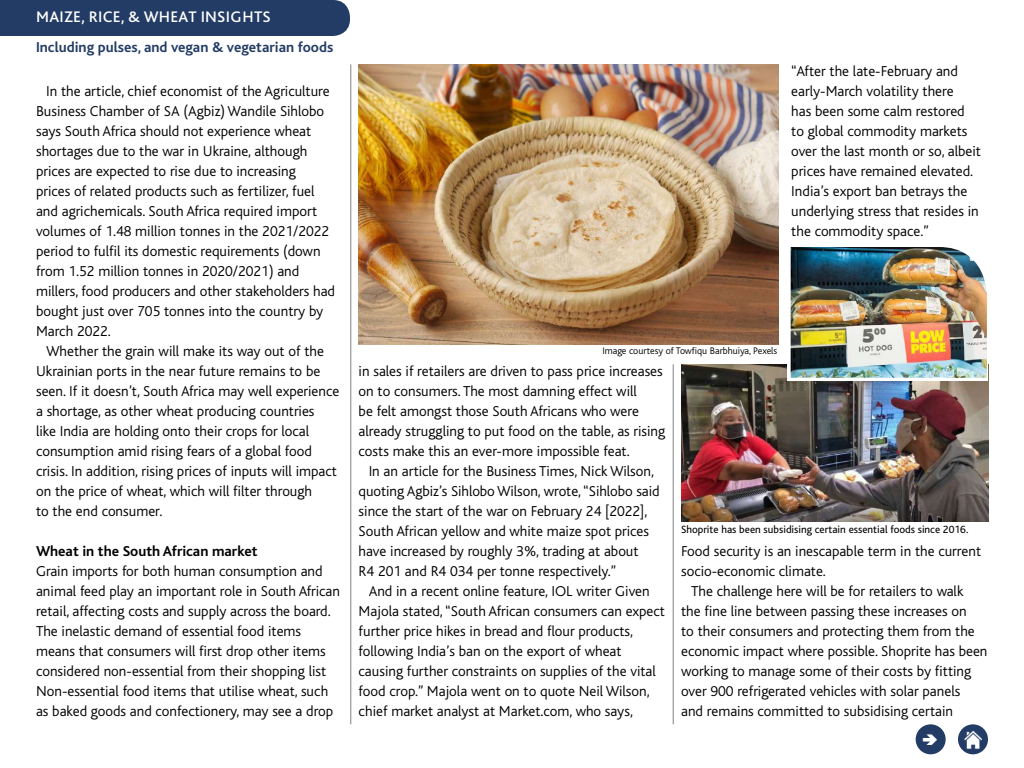
<style>
.page{position:relative;width:1024px;height:768px;background:#fff}
.page>*{position:absolute;margin:0;border:0;box-sizing:border-box;transform-origin:0 0}
.t1{font:500 16px "Bliss Pro";color:#fff}
.t2{font:300 15px/20px "Bliss";color:#000}
.t3{font:700 15px "Bliss";color:#233c65}
.t4{font:700 15px "Bliss";color:#000}
.t5{font:11px "Bliss";color:#000}
.t6{font:300 10px "Bliss";color:#000}
</style>
<div class="page">
<img style="left:681px;top:364px;width:307px;height:157px">
<div style="left:0;top:0;width:350px;height:36px;background:#233c65"></div>
<hr style="left:351px;top:64px;width:1px;height:660px;background:#808285">
<hr style="left:673px;top:364px;width:1px;height:360px;background:#808285">
<div style="left:916px;top:724px;width:30px;height:30px;background:#233c65;border-radius:50%"></div>
<div style="left:958px;top:724px;width:30px;height:30px;background:#233c65;border-radius:50%"></div>
<img style="left:964px;top:730px;width:18px;height:18px">
<img style="left:359px;top:64px;width:419px;height:280px">
<svg style="left:788px;top:287px;width:200px;height:94px"></svg>
<img style="left:791px;top:247px;width:196px;height:131px">
<p class="t1" style="left:36px;top:6px;width:62px">MAIZE, RICE</p>
<p class="t1" style="left:121px;top:6px;width:35px">, &amp; WHEAT</p>
<p class="t1" style="left:201px;top:6px;width:10px">INSIGHTS</p>
<p class="t3" style="left:36px;top:39px;width:299px">Including pulses, and vegan &amp; vegetarian foods</p>
<p class="t2" style="left:36px;top:81px;width:301px;text-indent:10px">In the article, chief economist of the Agriculture Business Chamber of SA (Agbiz) Wandile Sihlobo says South Africa should not experience wheat shortages due to the war in Ukraine, although prices are expected to rise due to increasing<br>prices of related products such as fertilizer, fuel and agrichemicals. South Africa required import volumes of 1.48 million tonnes in the 2021/2022 period to fulfil its domestic requirements (down from 1.52 million tonnes in 2020/2021) and millers, food producers and other stakeholders had bought just over 705 tonnes into the country by March 2022.</p>
<p class="t2" style="left:36px;top:341px;width:305px;text-indent:10px">Whether the grain will make its way out of the Ukrainian ports in the near future remains to be seen. If it doesn’t, South Africa may well experience a shortage, as other wheat producing countries<br>like India are holding onto their crops for local consumption amid rising fears of a global food crisis. In addition, rising prices of inputs will impact on the price of wheat, which will filter through<br>to the end consumer.</p>
<p class="t4" style="left:36px;top:543px;width:223px">Wheat in the South African market</p>
<p class="t2" style="left:36px;top:561px;width:306px">Grain imports for both human consumption and animal feed play an important role in South African retail, affecting costs and supply across the board.<br>The inelastic demand of essential food items means that consumers will first drop other items considered non-essential from their shopping list Non-essential food items that utilise wheat, such as baked goods and confectionery, may see a drop</p>
<p class="t2" style="left:791px;top:61px;width:191px">“After the late-February and early-March volatility there<br>has been some calm restored to global commodity markets over the last month or so, albeit prices have remained elevated.<br>India’s export ban betrays the underlying stress that resides in the commodity space.”</p>
<p class="t6" style="left:602px;top:345px;width:176px">Image courtesy of Towfiqu Barbhuiya, Pexels</p>
<p class="t2" style="left:359px;top:361px;width:308px">in sales if retailers are driven to pass price increases on to consumers. The most damning effect will<br>be felt amongst those South Africans who were already struggling to put food on the table, as rising costs make this an ever-more impossible feat.</p>
<p class="t2" style="left:359px;top:461px;width:302px;text-indent:10px">In an article for the Business Times, Nick Wilson, quoting Agbiz’s Sihlobo Wilson, wrote, “Sihlobo said since the start of the war on February 24 [2022], South African yellow and white maize spot prices have increased by roughly 3%, trading at about<br>R4 201 and R4 034 per tonne respectively.”</p>
<p class="t2" style="left:359px;top:581px;width:308px;text-indent:10px">And in a recent online feature, IOL writer Given Majola stated, “South African consumers can expect further price hikes in bread and flour products, following India’s ban on the export of wheat causing further constraints on supplies of the vital food crop.” Majola went on to quote Neil Wilson, chief market analyst at Market.com, who says,</p>
<p class="t5" style="left:681px;top:523px;width:289px">Shoprite has been subsidising certain essential foods since 2016.</p>
<p class="t2" style="left:681px;top:541px;width:301px">Food security is an inescapable term in the current socio-economic climate.</p>
<p class="t2" style="left:681px;top:581px;width:308px;text-indent:10px">The challenge here will be for retailers to walk<br>the fine line between passing these increases on<br>to their consumers and protecting them from the economic impact where possible. Shoprite has been working to manage some of their costs by fitting over 900 refrigerated vehicles with solar panels<br>and remains committed to subsidising certain</p>
</div>
